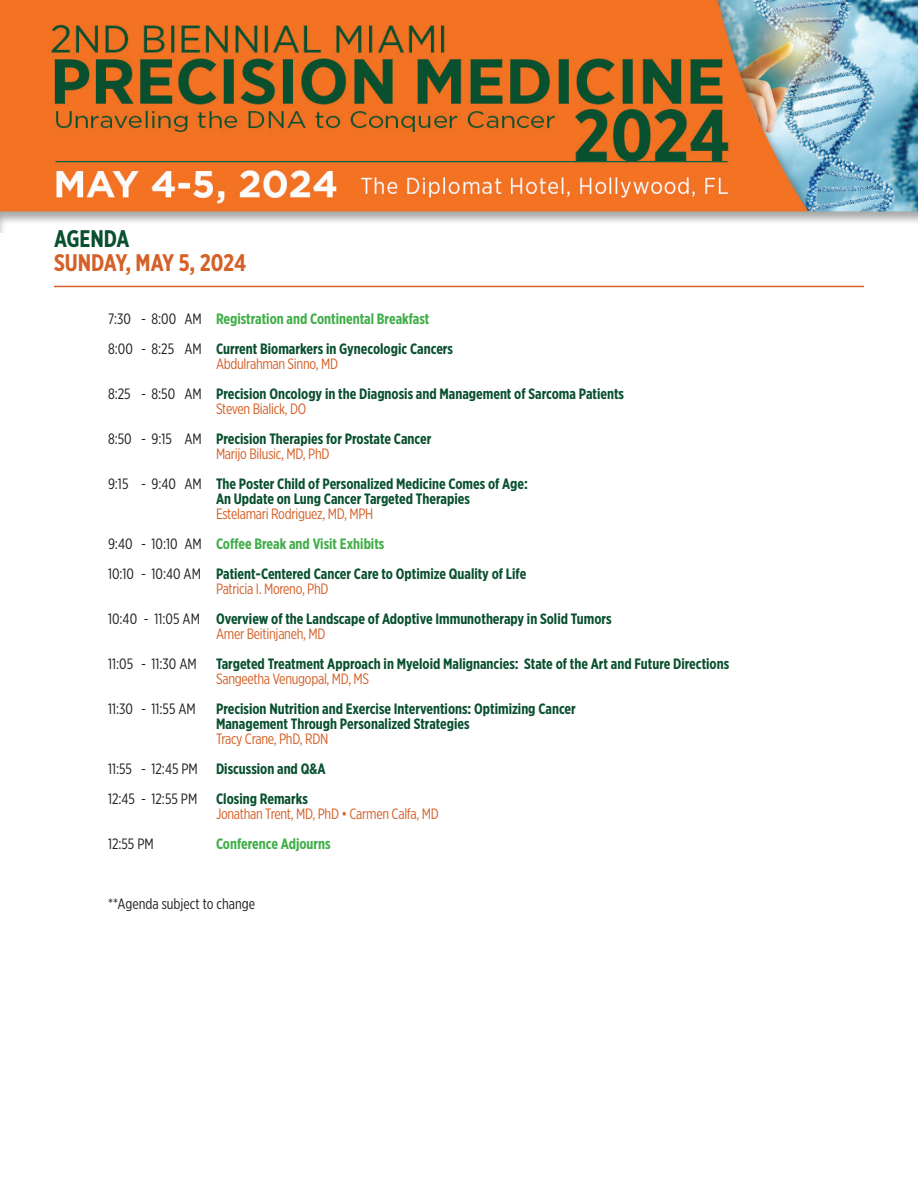
<style>
.page{position:relative;width:918px;height:1188px;background:#fff}
.page>*{position:absolute;margin:0;border:0;box-sizing:border-box;transform-origin:0 0}
.t1{font:700 24px "Gotham X Narrow";letter-spacing:-.005em;color:#d46128}
.t2{font:700 24px "Gotham X Narrow";color:#09502f}
.t3{font:700 15px/30px "Gotham X Narrow";color:#09502f}
.t4{font:15px "Gotham X Narrow";letter-spacing:-.02em;color:#d46128}
.t5{font:15px "Gotham X Narrow";color:#231f20}
.t6{font:700 15px "Gotham X Narrow";color:#40ae49}
.s1{font-weight:400;color:#231f20}
.s2{color:#40ae49}
.s3{font-weight:400;color:#d46128}
</style>
<div class="page">
<img style="left:0;top:0;width:918px;height:233px">
<hr style="left:54px;top:286px;width:810px;height:1px;background:#d46128">
<h1 class="t2" style="left:54px;top:224px;width:77px">AGENDA</h1>
<h1 class="t1" style="left:54px;top:248px;width:194px">SUNDAY, MAY 5, 2024</h1>
<p class="t3" style="left:108px;top:304px;width:347px"><span class="s1">7:30 - 8:00 AM</span> <span class="s2">Registration and Continental Breakfast<br></span><span class="s1">8:00 - 8:25 AM</span> Current Biomarkers in Gynecologic Cancers</p>
<p class="t3" style="left:108px;top:349px;width:518px;text-indent:108px"><span class="s3">Abdulrahman Sinno, MD<br></span><span class="s1">8:25 - 8:50 AM</span> Precision Oncology in the Diagnosis and Management of Sarcoma Patients</p>
<p class="t3" style="left:108px;top:394px;width:325px;text-indent:108px"><span class="s3">Steven Bialick, DO<br></span><span class="s1">8:50 - 9:15 AM</span> Precision Therapies for Prostate Cancer</p>
<p class="t3" style="left:108px;top:439px;width:421px;text-indent:108px"><span class="s3">Marijo Bilusic, MD, PhD<br></span><span class="s1">9:15 - 9:40 AM</span> The Poster Child of Personalized Medicine Comes of Age:</p>
<p class="t3" style="left:216px;top:484px;width:255px">An Update on Lung Cancer Targeted Therapies</p>
<p class="t3" style="left:108px;top:499px;width:420px;text-indent:108px"><span class="s3">Estelamari Rodriguez, MD, MPH<br></span><span class="s1">9:40 - 10:10 AM</span> <span class="s2">Coffee Break and Visit Exhibits<br></span><span class="s1">10:10 - 10:40 AM</span> Patient-Centered Cancer Care to Optimize Quality of Life</p>
<p class="t3" style="left:108px;top:574px;width:505px;text-indent:108px"><span class="s3">Patricia I. Moreno, PhD<br></span><span class="s1">10:40 - 11:05 AM</span> Overview of the Landscape of Adoptive Immunotherapy in Solid Tumors</p>
<p class="t4" style="left:216px;top:625px;width:111px">Amer Beitinjaneh, MD</p>
<p class="t5" style="left:108px;top:655px;width:90px">11:05 - 11:30 AM</p>
<p class="t3" style="left:216px;top:649px;width:515px">Targeted Treatment Approach in Myeloid Malignancies: State of the Art and Future Directions</p>
<p class="t4" style="left:216px;top:670px;width:155px">Sangeetha Venugopal, MD, MS</p>
<p class="t5" style="left:108px;top:700px;width:89px">11:30 - 11:55 AM</p>
<p class="t3" style="left:216px;top:701px;width:361px;line-height:15px">Precision Nutrition and Exercise Interventions: Optimizing Cancer<br>Management Through Personalized Strategies</p>
<p class="t3" style="left:108px;top:724px;width:222px;text-indent:108px"><span class="s3">Tracy Crane, PhD, RDN<br></span><span class="s1">11:55 - 12:45 PM</span> Discussion and Q&amp;A<br><span class="s1">12:45 - 12:55 PM</span> Closing Remarks</p>
<p class="t4" style="left:216px;top:805px;width:224px">Jonathan Trent, MD, PhD • Carmen Calfa, MD</p>
<p class="t5" style="left:108px;top:835px;width:47px">12:55 PM</p>
<p class="t6" style="left:216px;top:835px;width:116px">Conference Adjourns</p>
<p class="t5" style="left:108px;top:895px;width:149px">**Agenda subject to change</p>
</div>
